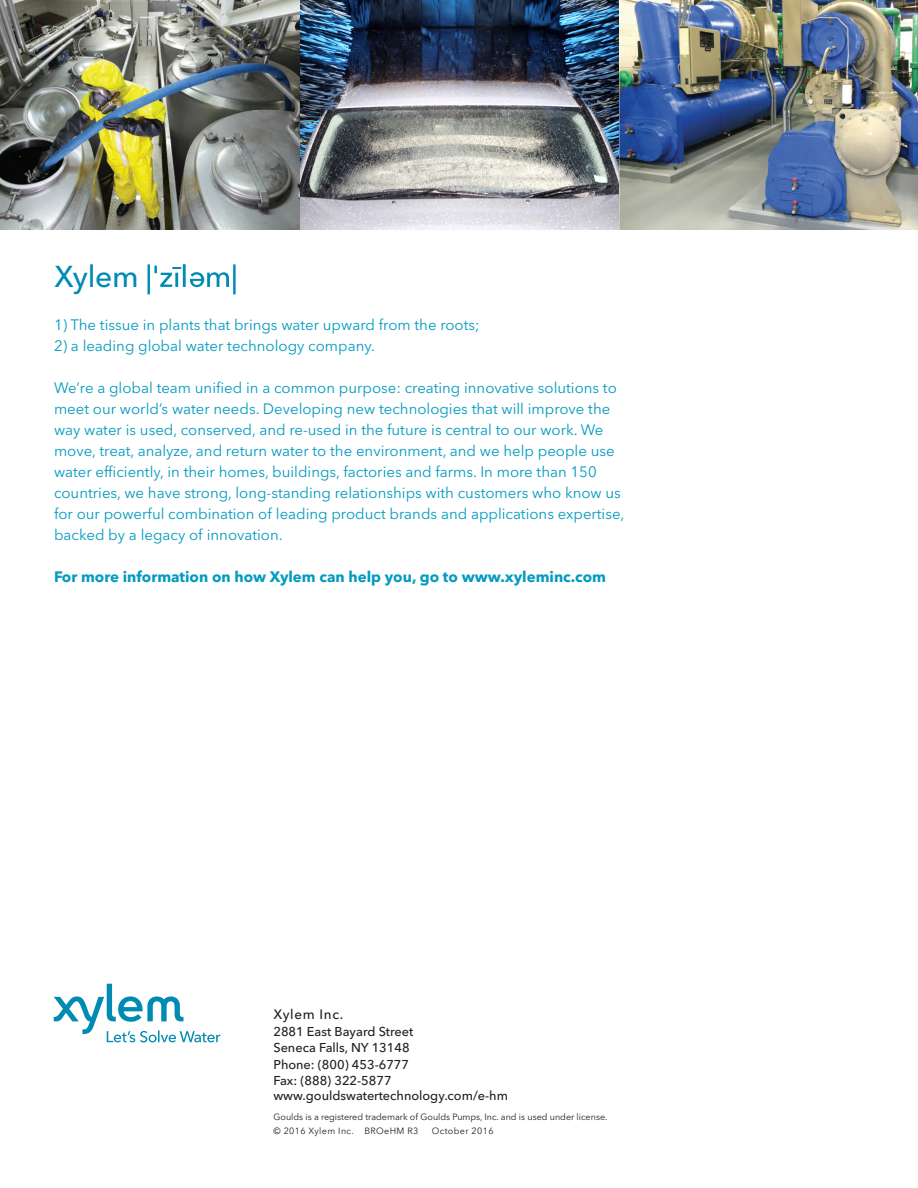
<style>
.page{position:relative;width:918px;height:1188px;background:#fff}
.page>*{position:absolute;margin:0;border:0;box-sizing:border-box;transform-origin:0 0}
.t1{font:500 30px "Avenir Next LT Pro";letter-spacing:-.01em;color:#008bb3}
.Body{font:15px/21px "Avenir Next LT Pro";color:#049bbf}
.Body-2{font:700 15px "Avenir Next LT Pro";color:#049bbf}
.t2{font:500 13.5px "Avenir Next LT Pro";letter-spacing:.05em;color:#231f20}
.t3{font:500 12.75px/16.5px "Avenir Next LT Pro";color:#231f20}
.t4{font:9px "Avenir Next LT Pro";color:#231f20}
.t5{font:9px "Avenir Next LT Pro";letter-spacing:.04em;color:#231f20}
</style>
<div class="page">
<svg style="left:54px;top:984px;width:166px;height:59px"></svg>
<img style="left:0;top:0;width:299px;height:230px">
<img style="left:620px;top:0;width:298px;height:230px">
<svg style="left:148px;top:264px;width:88px;height:30px"></svg>
<img style="left:301px;top:0;width:317px;height:230px">
<p class="t1" style="left:54px;top:258px;width:86px">Xylem</p>
<p class="Body" style="left:54px;top:314px;width:427px">1) The tissue in plants that brings water upward from the roots;</p>
<p class="Body" style="left:54px;top:335px;width:323px">2) a leading global water technology company.</p>
<p class="Body" style="left:54px;top:377px;width:572px">We’re a global team unified in a common purpose: creating innovative solutions to meet our world’s water needs. Developing new technologies that will improve the way water is used, conserved, and re-used in the future is central to our work. We move, treat, analyze, and return water to the environment, and we help people use water efficiently, in their homes, buildings, factories and farms. In more than 150 countries, we have strong, long-standing relationships with customers who know us for our powerful combination of leading product brands and applications expertise, backed by a legacy of innovation.</p>
<p class="Body-2" style="left:54px;top:567px;width:554px">For more information on how Xylem can help you, go to www.xyleminc.com</p>
<p class="t2" style="left:273px;top:1006px;width:71px">Xylem Inc.</p>
<p class="t3" style="left:273px;top:1023px;width:141px">2881 East Bayard Street<br>Seneca Falls, NY 13148<br>Phone: (800) 453-6777<br>Fax: (888) 322-5877</p>
<p class="t3" style="left:273px;top:1088px;width:236px">www.gouldswatertechnology.com/e-hm</p>
<p class="t4" style="left:274px;top:1112px;width:335px">Goulds is a registered trademark of Goulds Pumps, Inc. and is used under license.</p>
<p class="t5" style="left:274px;top:1125px;width:146px">© 2016 Xylem Inc. BROeHM R3</p>
<p class="t5" style="left:432px;top:1125px;width:63px">October 2016</p>
</div>
